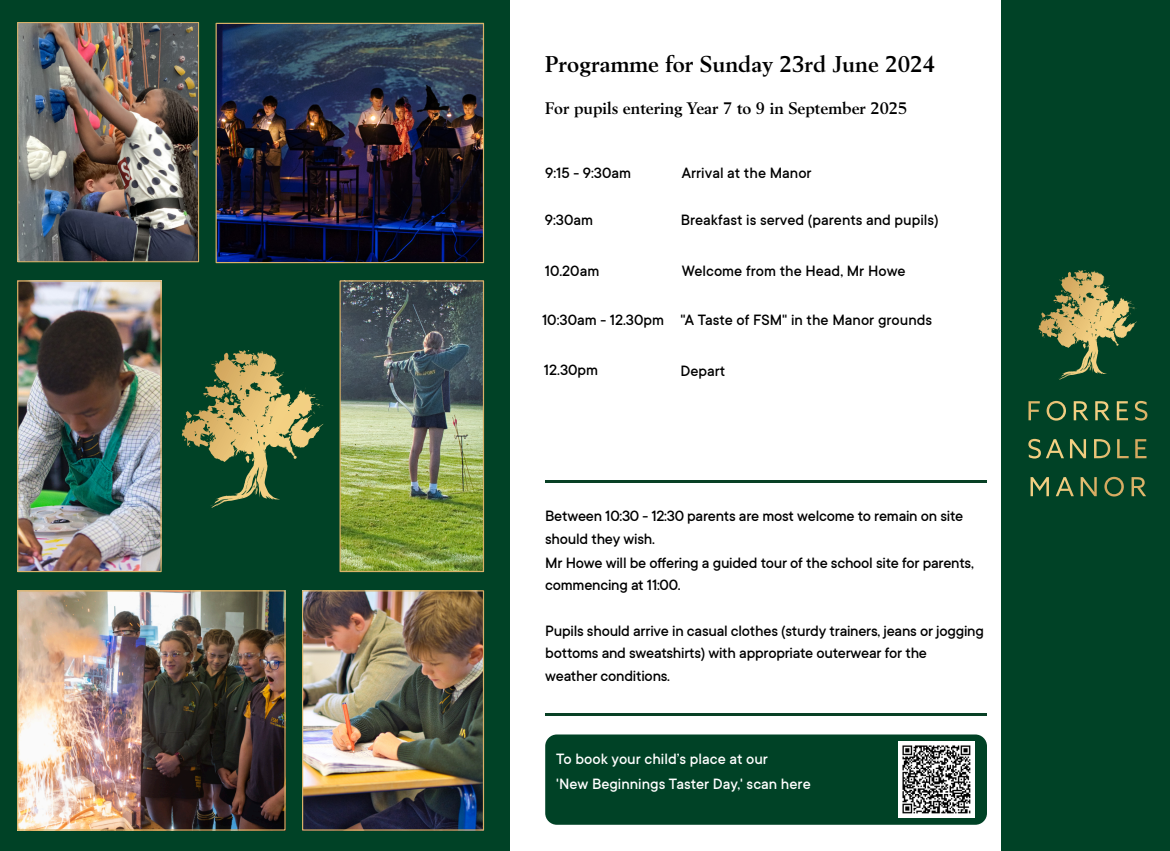
<style>
.page{position:relative;width:1170px;height:851px;background:#fff}
.page>*{position:absolute;margin:0;border:0;box-sizing:border-box;transform-origin:0 0}
.t1{font:700 22.5px "Berling";color:#000}
.t2{font:500 16.5px/22.5px "TT Commons";letter-spacing:-.015em;color:#000}
.t3{font:500 16.5px/24.9px "TT Commons";color:#fff}
.t4{font:700 16.5px "Berling";color:#000}
</style>
<div class="page">
<div style="left:1001px;top:0;width:168px;height:850px;background:#004226"></div>
<div style="left:0;top:0;width:510px;height:850px;background:#004226"></div>
<img style="left:19px;top:24px;width:178px;height:236px">
<div style="left:17px;top:22px;width:182px;height:240px;border:1px solid #dab268"></div>
<img style="left:304px;top:592px;width:178px;height:236px">
<div style="left:302px;top:590px;width:182px;height:240px;border:1px solid #dab268"></div>
<img style="left:341px;top:282px;width:141px;height:288px">
<div style="left:339px;top:280px;width:145px;height:292px;border:1px solid #dab268"></div>
<img style="left:19px;top:282px;width:141px;height:288px">
<div style="left:17px;top:280px;width:145px;height:292px;border:1px solid #dab268"></div>
<img style="left:218px;top:25px;width:264px;height:236px">
<div style="left:216px;top:23px;width:268px;height:240px;border:1px solid #dab268"></div>
<img style="left:19px;top:592px;width:265px;height:236px">
<div style="left:17px;top:590px;width:269px;height:240px;border:1px solid #dab268"></div>
<svg style="left:1040px;top:270px;width:97px;height:109px"></svg>
<svg style="left:1030px;top:477px;width:116px;height:19px"></svg>
<svg style="left:1028px;top:439px;width:118px;height:19px"></svg>
<svg style="left:1028px;top:401px;width:119px;height:19px"></svg>
<hr style="left:545px;top:480px;width:442px;height:3px;background:#084025">
<hr style="left:545px;top:712px;width:442px;height:3px;background:#084025">
<div style="left:545px;top:734px;width:442px;height:90px;background:#004226;border-radius:12px"></div>
<img style="left:898px;top:741px;width:76px;height:77px">
<svg style="left:184px;top:350px;width:140px;height:156px"></svg>
<h1 class="t1" style="left:545px;top:55px;width:391px">Programme for Sunday 23rd June 2024</h1>
<p class="t4" style="left:545px;top:101px;width:363px">For pupils entering Year 7 to 9 in September 2025</p>
<p class="t2" style="left:545px;top:162px;width:87px">9:15 - 9:30am</p>
<p class="t2" style="left:682px;top:162px;width:131px">Arrival at the Manor</p>
<p class="t2" style="left:545px;top:209px;width:50px">9:30am</p>
<p class="t2" style="left:681px;top:209px;width:259px">Breakfast is served (parents and pupils)</p>
<p class="t2" style="left:545px;top:260px;width:56px">10.20am</p>
<p class="t2" style="left:682px;top:260px;width:225px">Welcome from the Head, Mr Howe</p>
<p class="t2" style="left:542px;top:309px;width:392px">10:30am - 12.30pm "A Taste of FSM" in the Manor grounds</p>
<p class="t2" style="left:544px;top:359px;width:56px">12.30pm</p>
<p class="t2" style="left:680px;top:360px;width:46px">Depart</p>
<p class="t2" style="left:545px;top:505px;width:419px">Between 10:30 - 12:30 parents are most welcome to remain on site should they wish.</p>
<p class="t2" style="left:545px;top:552px;width:430px">Mr Howe will be offering a guided tour of the school site for parents, commencing at 11:00.</p>
<p class="t2" style="left:545px;top:619px;width:440px">Pupils should arrive in casual clothes (sturdy trainers, jeans or jogging bottoms and sweatshirts) with appropriate outerwear for the<br>weather conditions.</p>
<p class="t3" style="left:556px;top:747px;width:256px">To book your child’s place at our<br>'New Beginnings Taster Day,' scan here</p>
</div>
